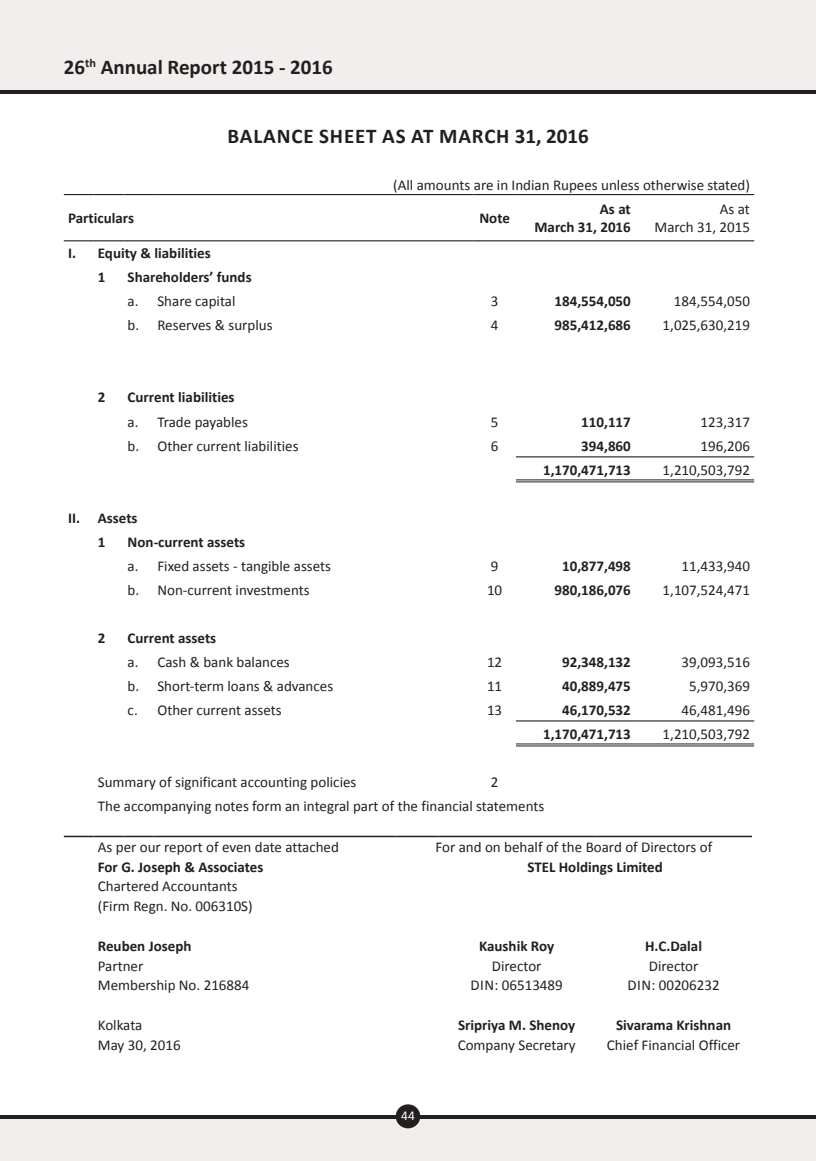
<style>
.page{position:relative;width:816px;height:1161px;background:#fff}
.page>*{position:absolute;margin:0;border:0;box-sizing:border-box;transform-origin:0 0}
.t1{font:700 21px "Calibri";letter-spacing:.04em;color:#241f1f}
.t2{font:700 21px "Calibri";color:#241f1f}
.t3{font:15px/18px "Calibri";color:#241f1f}
.t4{font:700 15px/24px "Calibri";color:#241f1f;text-align:right}
.t5{font:13.5px "Calibri";color:#fff}
</style>
<div class="page">
<div style="left:0;top:0;width:815px;height:90px;background:#f0efee"></div>
<hr style="left:0;top:90px;width:815px;height:4px;background:#241f1f">
<div style="left:0;top:1118px;width:815px;height:43px;background:#f0efee"></div>
<hr style="left:0;top:1115px;width:815px;height:3px;background:#241f1f">
<div style="left:395px;top:1104px;width:25px;height:24px;background:#241f1f;border-radius:50%"></div>
<hr style="left:516px;top:456px;width:119px;height:1px;background:#241f1f">
<hr style="left:635px;top:456px;width:119px;height:1px;background:#241f1f">
<hr style="left:516px;top:720px;width:119px;height:2px;background:#241f1f">
<hr style="left:635px;top:720px;width:119px;height:2px;background:#241f1f">
<hr style="left:516px;top:479px;width:119px;height:1px;background:#241f1f">
<hr style="left:516px;top:481px;width:119px;height:1px;background:#241f1f">
<hr style="left:635px;top:479px;width:119px;height:1px;background:#241f1f">
<hr style="left:635px;top:481px;width:119px;height:1px;background:#241f1f">
<hr style="left:516px;top:743px;width:119px;height:1px;background:#241f1f">
<hr style="left:516px;top:745px;width:119px;height:1px;background:#241f1f">
<hr style="left:635px;top:743px;width:119px;height:1px;background:#241f1f">
<hr style="left:635px;top:745px;width:119px;height:1px;background:#241f1f">
<hr style="left:64px;top:194px;width:30px;height:1px;background:#241f1f">
<svg style="left:94px;top:194px;width:29px;height:1px"></svg>
<hr style="left:123px;top:194px;width:30px;height:1px;background:#241f1f">
<hr style="left:153px;top:194px;width:320px;height:1px;background:#241f1f">
<hr style="left:473px;top:194px;width:43px;height:1px;background:#241f1f">
<hr style="left:516px;top:194px;width:119px;height:1px;background:#241f1f">
<hr style="left:635px;top:194px;width:119px;height:1px;background:#241f1f">
<hr style="left:64px;top:240px;width:30px;height:1px;background:#241f1f">
<svg style="left:94px;top:240px;width:29px;height:1px"></svg>
<hr style="left:123px;top:240px;width:30px;height:1px;background:#241f1f">
<hr style="left:153px;top:240px;width:320px;height:1px;background:#241f1f">
<hr style="left:473px;top:240px;width:43px;height:1px;background:#241f1f">
<hr style="left:516px;top:240px;width:119px;height:1px;background:#241f1f">
<hr style="left:635px;top:240px;width:119px;height:1px;background:#241f1f">
<hr style="left:64px;top:836px;width:30px;height:1px;background:#241f1f">
<svg style="left:94px;top:836px;width:29px;height:1px"></svg>
<hr style="left:123px;top:836px;width:30px;height:1px;background:#241f1f">
<hr style="left:153px;top:836px;width:242px;height:1px;background:#241f1f">
<hr style="left:395px;top:836px;width:43px;height:1px;background:#241f1f">
<hr style="left:438px;top:836px;width:157px;height:1px;background:#241f1f">
<hr style="left:595px;top:836px;width:157px;height:1px;background:#241f1f">
<h1 class="t2" style="left:64px;top:54px;width:270px">26<sup>th</sup> Annual Report 2015 - 2016</h1>
<h1 class="t1" style="left:227px;top:123px;width:362px">BALANCE SHEET AS AT MARCH 31, 2016</h1>
<p class="t3" style="left:393px;top:176px;width:358px">(All amounts are in Indian Rupees unless otherwise stated)</p>
<p class="t4" style="left:68px;top:206px;width:67px">Particulars</p>
<p class="t4" style="left:479px;top:206px;width:32px">Note</p>
<p class="t4" style="left:534px;top:200px;width:98px;line-height:18px">As at<br>March 31, 2016</p>
<p class="t3" style="left:654px;top:200px;width:97px;text-align:right">As at<br>March 31, 2015</p>
<p class="t4" style="left:98px;top:241px;width:114px;text-align:left;text-indent:-30px">I. Equity &amp; liabilities<br>1</p>
<p class="t4" style="left:128px;top:265px;width:125px">Shareholders’ funds</p>
<p class="t3" style="left:128px;top:293px;width:109px">a. Share capital</p>
<p class="t3" style="left:490px;top:293px;width:9px">3</p>
<p class="t4" style="left:554px;top:289px;width:78px">184,554,050</p>
<p class="t3" style="left:673px;top:293px;width:77px">184,554,050</p>
<p class="t3" style="left:128px;top:317px;width:146px">b. Reserves &amp; surplus</p>
<p class="t3" style="left:490px;top:317px;width:9px">4</p>
<p class="t4" style="left:554px;top:313px;width:78px">985,412,686</p>
<p class="t3" style="left:662px;top:317px;width:89px">1,025,630,219</p>
<p class="t4" style="left:98px;top:386px;width:9px">2</p>
<p class="t4" style="left:128px;top:386px;width:108px">Current liabilities</p>
<p class="t3" style="left:128px;top:413px;width:122px">a. Trade payables</p>
<p class="t3" style="left:490px;top:413px;width:9px">5</p>
<p class="t4" style="left:581px;top:410px;width:51px">110,117</p>
<p class="t3" style="left:700px;top:413px;width:51px">123,317</p>
<p class="t3" style="left:128px;top:437px;width:172px">b. Other current liabilities</p>
<p class="t3" style="left:490px;top:437px;width:9px">6</p>
<p class="t4" style="left:581px;top:434px;width:51px">394,860</p>
<p class="t3" style="left:700px;top:437px;width:51px">196,206</p>
<p class="t4" style="left:543px;top:458px;width:89px">1,170,471,713</p>
<p class="t3" style="left:662px;top:461px;width:89px">1,210,503,792</p>
<p class="t4" style="left:68px;top:506px;width:71px;text-align:center">II. Assets<br>1</p>
<p class="t4" style="left:128px;top:530px;width:119px">Non-current assets</p>
<p class="t3" style="left:128px;top:557px;width:205px">a. Fixed assets - tangible assets</p>
<p class="t3" style="left:490px;top:557px;width:9px">9</p>
<p class="t4" style="left:562px;top:554px;width:70px">10,877,498</p>
<p class="t3" style="left:681px;top:557px;width:70px">11,433,940</p>
<p class="t3" style="left:128px;top:581px;width:183px">b. Non-current investments</p>
<p class="t3" style="left:487px;top:581px;width:17px">10</p>
<p class="t4" style="left:554px;top:578px;width:78px">980,186,076</p>
<p class="t3" style="left:662px;top:581px;width:89px">1,107,524,471</p>
<p class="t4" style="left:98px;top:626px;width:9px">2</p>
<p class="t4" style="left:128px;top:626px;width:90px">Current assets</p>
<p class="t3" style="left:128px;top:653px;width:164px">a. Cash &amp; bank balances</p>
<p class="t3" style="left:487px;top:653px;width:17px">12</p>
<p class="t4" style="left:562px;top:650px;width:70px">92,348,132</p>
<p class="t3" style="left:681px;top:653px;width:70px">39,093,516</p>
<p class="t3" style="left:128px;top:677px;width:207px">b. Short-term loans &amp; advances</p>
<p class="t3" style="left:487px;top:677px;width:17px">11</p>
<p class="t4" style="left:562px;top:674px;width:70px">40,889,475</p>
<p class="t3" style="left:689px;top:677px;width:62px">5,970,369</p>
<p class="t3" style="left:128px;top:701px;width:155px">c. Other current assets</p>
<p class="t3" style="left:487px;top:701px;width:17px">13</p>
<p class="t4" style="left:562px;top:698px;width:70px">46,170,532</p>
<p class="t3" style="left:681px;top:701px;width:70px">46,481,496</p>
<p class="t4" style="left:543px;top:722px;width:89px">1,170,471,713</p>
<p class="t3" style="left:662px;top:725px;width:89px">1,210,503,792</p>
<p class="t3" style="left:98px;top:773px;width:260px">Summary of significant accounting policies</p>
<p class="t3" style="left:98px;top:770px;width:448px;line-height:24px;text-indent:393px">2<br>The accompanying notes form an integral part of the financial statements</p>
<p class="t3" style="left:98px;top:838px;width:242px">As per our report of even date attached</p>
<p class="t3" style="left:435px;top:838px;width:278px">For and on behalf of the Board of Directors of</p>
<p class="t4" style="left:98px;top:855px;width:167px">For G. Joseph &amp; Associates</p>
<p class="t4" style="left:527px;top:855px;width:137px">STEL Holdings Limited</p>
<p class="t3" style="left:98px;top:877px;width:156px;line-height:19.8px">Chartered Accountants (Firm Regn. No. 006310S)</p>
<p class="t4" style="left:98px;top:934px;width:95px">Reuben Joseph</p>
<p class="t4" style="left:479px;top:934px;width:77px">Kaushik Roy</p>
<p class="t4" style="left:645px;top:934px;width:58px">H.C.Dalal</p>
<p class="t3" style="left:98px;top:957px;width:47px">Partner</p>
<p class="t3" style="left:492px;top:957px;width:51px">Director</p>
<p class="t3" style="left:648px;top:957px;width:51px">Director</p>
<p class="t3" style="left:98px;top:976px;width:153px">Membership No. 216884</p>
<p class="t3" style="left:470px;top:976px;width:94px">DIN: 06513489</p>
<p class="t3" style="left:627px;top:976px;width:94px">DIN: 00206232</p>
<p class="t3" style="left:98px;top:1016px;width:46px">Kolkata</p>
<p class="t4" style="left:458px;top:1013px;width:119px">Sripriya M. Shenoy</p>
<p class="t4" style="left:616px;top:1013px;width:117px">Sivarama Krishnan</p>
<p class="t3" style="left:98px;top:1036px;width:84px">May 30, 2016</p>
<p class="t3" style="left:457px;top:1036px;width:119px">Company Secretary</p>
<p class="t3" style="left:607px;top:1036px;width:135px">Chief Financial Officer</p>
<p class="t5" style="left:401px;top:1107px;width:15px">44</p>
</div>
